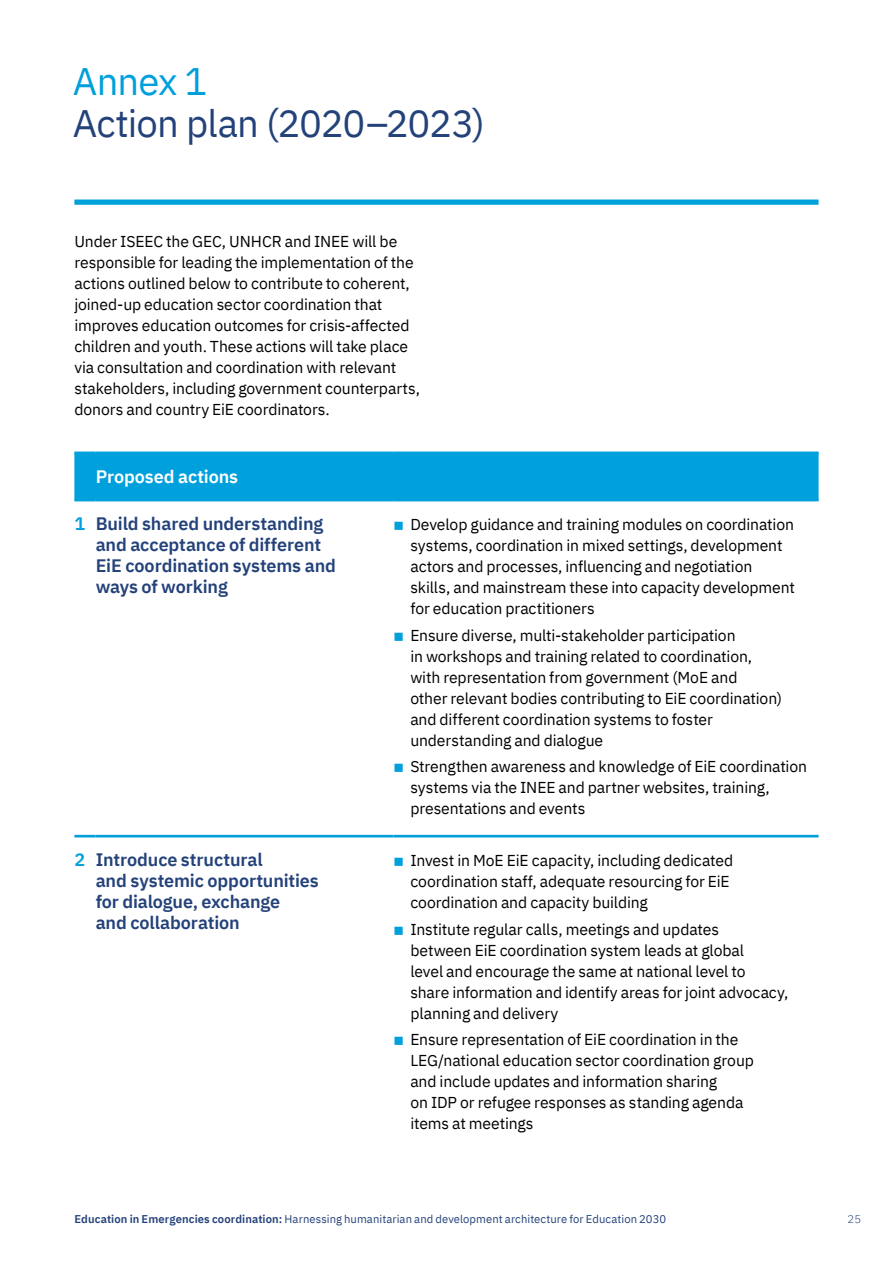
<style>
.page{position:relative;width:893px;height:1263px;background:#fff}
.page>*{position:absolute;margin:0;border:0;box-sizing:border-box;transform-origin:0 0}
.t1{font:38.25px "IBM Plex Sans";letter-spacing:-.025em;color:#24427a}
.t2{font:38.25px "IBM Plex Sans";letter-spacing:-.02em;color:#00a0dc}
.t3{font:600 18px/21px "IBM Plex Sans";letter-spacing:-.005em;color:#24427a}
.t4{font:600 18px "IBM Plex Sans";letter-spacing:-.005em;color:#fff}
.t5{font:15.75px/21px "IBM Plex Sans";letter-spacing:-.005em;color:#000}
.t6{font:11.25px "IBM Plex Sans";letter-spacing:.005em;color:#24427a}
.t7{font:300 11.25px "IBM Plex Sans";color:#24427a}
.s1{color:#00a0dc}
.s2{font-weight:600}
</style>
<div class="page">
<div style="left:74px;top:454px;width:745px;height:45px;background:#00a0dc"></div>
<hr style="left:74px;top:835px;width:22px;height:2px;background:#00a0dc">
<hr style="left:96px;top:835px;width:297px;height:2px;background:#00a0dc">
<hr style="left:393px;top:835px;width:426px;height:2px;background:#00a0dc">
<hr style="left:74px;top:452px;width:22px;height:2px;background:#00a0dc">
<hr style="left:96px;top:452px;width:297px;height:2px;background:#00a0dc">
<hr style="left:393px;top:452px;width:426px;height:2px;background:#00a0dc">
<hr style="left:74px;top:499px;width:22px;height:2px;background:#00a0dc">
<hr style="left:96px;top:499px;width:297px;height:2px;background:#00a0dc">
<hr style="left:393px;top:499px;width:426px;height:2px;background:#00a0dc">
<div style="left:74px;top:200px;width:745px;height:5px;background:#00a0dc"></div>
<h1 class="t2" style="left:73px;top:52px;width:136px">Annex 1</h1>
<h1 class="t1" style="left:73px;top:94px;width:414px">Action plan (2020–2023)</h1>
<p class="t5" style="left:74px;top:229px;width:347px">Under ISEEC the GEC, UNHCR and INEE will be responsible for leading the implementation of the actions outlined below to contribute to coherent, joined-up education sector coordination that improves education outcomes for crisis-affected children and youth. These actions will take place via consultation and coordination with relevant stakeholders, including government counterparts, donors and country EiE coordinators.</p>
<p class="t4" style="left:96px;top:462px;width:144px">Proposed actions</p>
<p class="t3" style="left:96px;top:512px;width:242px;text-indent:-21px"><span class="s1">1</span> Build shared understanding and acceptance of different<br>EiE coordination systems and ways of working</p>
<p class="t5" style="left:410px;top:513px;width:386px;text-indent:-17px"><span class="s1">■</span> Develop guidance and training modules on coordination systems, coordination in mixed settings, development actors and processes, influencing and negotiation skills, and mainstream these into capacity development for education practitioners</p>
<p class="t5" style="left:410px;top:623px;width:373px;text-indent:-17px"><span class="s1">■</span> Ensure diverse, multi-stakeholder participation<br>in workshops and training related to coordination, with representation from government (MoE and<br>other relevant bodies contributing to EiE coordination) and different coordination systems to foster understanding and dialogue</p>
<p class="t5" style="left:410px;top:754px;width:398px;text-indent:-17px"><span class="s1">■</span> Strengthen awareness and knowledge of EiE coordination systems via the INEE and partner websites, training, presentations and events</p>
<p class="t3" style="left:96px;top:848px;width:225px;text-indent:-21px"><span class="s1">2</span> Introduce structural<br>and systemic opportunities for dialogue, exchange<br>and collaboration</p>
<p class="t5" style="left:410px;top:849px;width:324px;text-indent:-17px"><span class="s1">■</span> Invest in MoE EiE capacity, including dedicated coordination staff, adequate resourcing for EiE coordination and capacity building</p>
<p class="t5" style="left:410px;top:917px;width:379px;text-indent:-17px"><span class="s1">■</span> Institute regular calls, meetings and updates<br>between EiE coordination system leads at global<br>level and encourage the same at national level to share information and identify areas for joint advocacy, planning and delivery</p>
<p class="t5" style="left:410px;top:1027px;width:345px;text-indent:-17px"><span class="s1">■</span> Ensure representation of EiE coordination in the LEG/national education sector coordination group and include updates and information sharing<br>on IDP or refugee responses as standing agenda items at meetings</p>
<p class="t6" style="left:74px;top:1211px;width:593px"><span class="s2">Education in Emergencies coordination:</span> Harnessing humanitarian and development architecture for Education 2030</p>
<p class="t7" style="left:848px;top:1211px;width:15px">25</p>
</div>
